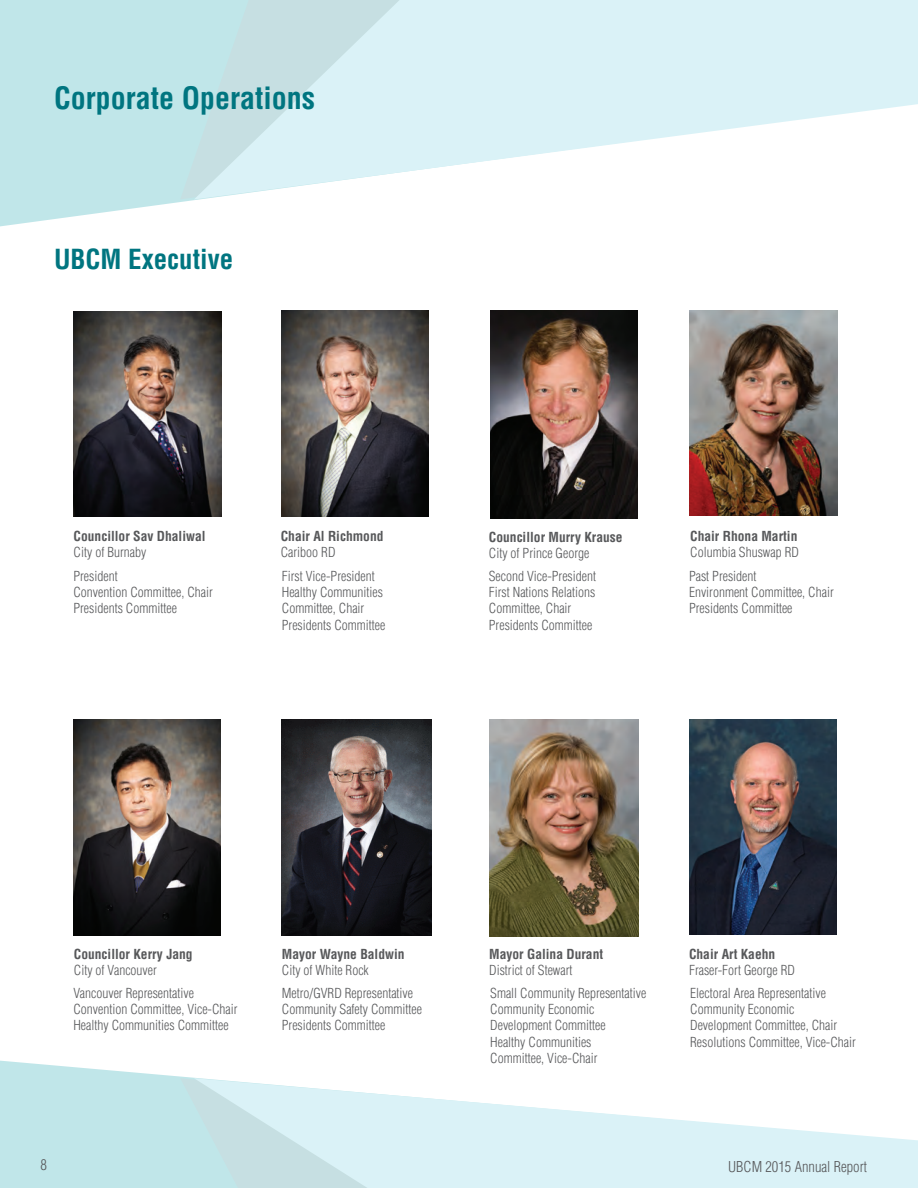
<style>
.page{position:relative;width:918px;height:1188px;background:#fff}
.page>*{position:absolute;margin:0;border:0;box-sizing:border-box;transform-origin:0 0}
.t1{font:700 condensed 30px "Helvetica LT Std";color:#007580}
.t2{font:700 condensed 27px "Helvetica LT Std";color:#007580}
.t3{font:300 condensed 14.7px "Helvetica LT Std";color:#57585a}
.t4{font:300 condensed 13.5px/16.2px "Helvetica LT Std";color:#57585a}
.t5{font:700 condensed 13.5px "Helvetica LT Std";color:#57585a}
</style>
<div class="page">
<svg style="left:0;top:1060px;width:195px;height:128px;background:#c4e7ea"></svg>
<div style="left:180px;top:1078px;width:14px;height:110px;background:#c0e6e9"></div>
<svg style="left:194px;top:1078px;width:724px;height:110px;fill:#daf2f7"></svg>
<svg style="left:0;top:0;width:202px;height:227px;background:#c4e7ea"></svg>
<div style="left:180px;top:0;width:14px;height:199px;background:#c0e6e9"></div>
<svg style="left:194px;top:0;width:724px;height:199px;fill:#daf2f7"></svg>
<img style="left:689px;top:311px;width:148px;height:205px">
<img style="left:74px;top:311px;width:147px;height:206px">
<img style="left:281px;top:311px;width:148px;height:205px">
<img style="left:73px;top:719px;width:147px;height:217px">
<img style="left:282px;top:720px;width:149px;height:215px">
<img style="left:490px;top:719px;width:149px;height:217px">
<img style="left:689px;top:720px;width:148px;height:215px">
<img style="left:490px;top:311px;width:148px;height:207px">
<h1 class="t1" style="left:54px;top:80px;width:262px">Corporate Operations</h1>
<h2 class="t2" style="left:54px;top:242px;width:181px">UBCM Executive</h2>
<p class="t5" style="left:74px;top:528px;width:134px">Councillor Sav Dhaliwal</p>
<p class="t4" style="left:74px;top:544px;width:74px">City of Burnaby</p>
<p class="t5" style="left:281px;top:528px;width:104px">Chair Al Richmond</p>
<p class="t4" style="left:281px;top:544px;width:56px">Cariboo RD</p>
<p class="t5" style="left:489px;top:528px;width:135px">Councillor Murry Krause</p>
<p class="t4" style="left:489px;top:545px;width:102px">City of Prince George</p>
<p class="t5" style="left:690px;top:528px;width:109px">Chair Rhona Martin</p>
<p class="t4" style="left:690px;top:544px;width:110px">Columbia Shuswap RD</p>
<p class="t4" style="left:73px;top:568px;width:141px">President<br>Convention Committee, Chair<br>Presidents Committee</p>
<p class="t4" style="left:282px;top:568px;width:105px">First Vice-President<br>Healthy Communities<br>Committee, Chair<br>Presidents Committee</p>
<p class="t4" style="left:489px;top:568px;width:109px">Second Vice-President<br>First Nations Relations<br>Committee, Chair<br>Presidents Committee</p>
<p class="t4" style="left:689px;top:568px;width:146px">Past President<br>Environment Committee, Chair<br>Presidents Committee</p>
<p class="t5" style="left:74px;top:945px;width:120px">Councillor Kerry Jang</p>
<p class="t4" style="left:74px;top:962px;width:84px">City of Vancouver</p>
<p class="t5" style="left:282px;top:945px;width:124px">Mayor Wayne Baldwin</p>
<p class="t4" style="left:282px;top:962px;width:88px">City of White Rock</p>
<p class="t5" style="left:489px;top:946px;width:115px">Mayor Galina Durant</p>
<p class="t4" style="left:489px;top:962px;width:85px">District of Stewart</p>
<p class="t5" style="left:689px;top:946px;width:88px">Chair Art Kaehn</p>
<p class="t4" style="left:689px;top:962px;width:107px">Fraser-Fort George RD</p>
<p class="t4" style="left:73px;top:985px;width:166px">Vancouver Representative<br>Convention Committee, Vice-Chair<br>Healthy Communities Committee</p>
<p class="t4" style="left:282px;top:985px;width:142px">Metro/GVRD Representative<br>Community Safety Committee<br>Presidents Committee</p>
<p class="t4" style="left:490px;top:985px;width:157px">Small Community Representative<br>Community Economic<br>Development Committee<br>Healthy Communities<br>Committee, Vice-Chair</p>
<p class="t4" style="left:690px;top:985px;width:167px">Electoral Area Representative<br>Community Economic<br>Development Committee, Chair<br>Resolutions Committee, Vice-Chair</p>
<p class="t3" style="left:40px;top:1156px;width:8px">8</p>
<p class="t3" style="left:728px;top:1157px;width:140px">UBCM 2015 Annual Report</p>
</div>
